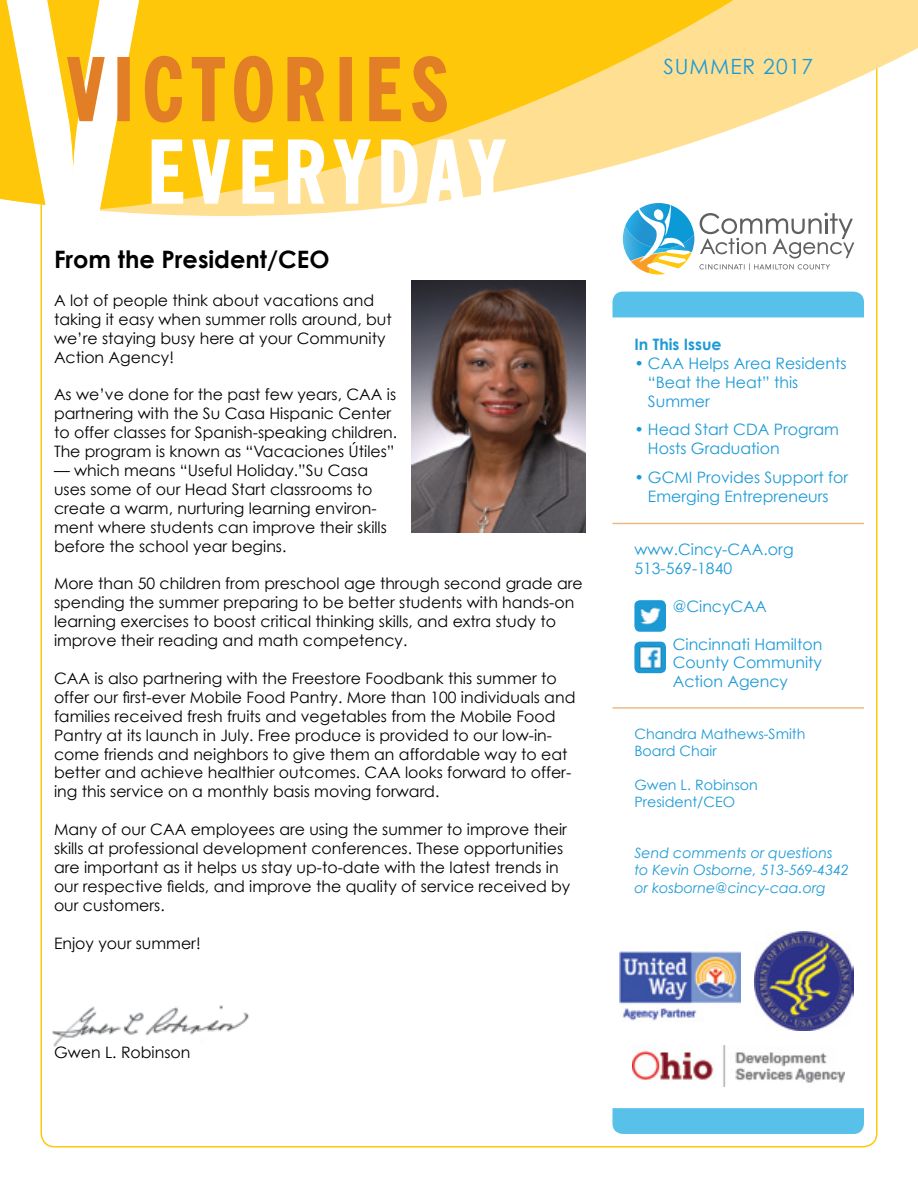
<style>
.page{position:relative;width:918px;height:1188px;background:#fff}
.page>*{position:absolute;margin:0;border:0;box-sizing:border-box;transform-origin:0 0}
.t1{font:700 condensed 85.2px "News Gothic BT";letter-spacing:.1em;color:#e27e26}
.t2{font:700 condensed 85.2px "News Gothic BT";letter-spacing:.1em;color:#fff}
.t3{font:700 24px "Century Gothic";color:#000}
.t4{font:21px "Century Gothic";letter-spacing:.05em;color:#1c9ad6}
.t5{font:15.75px/18.9px "Century Gothic";color:#000}
.t6{font:15.75px/18.9px "Century Gothic";color:#1c9ad6}
.t7{font:700 15.75px "Century Gothic";color:#1c9ad6}
.t8{font:italic 14.25px/17.1px "Century Gothic";color:#1c9ad6}
.t9{font:14.25px/17.1px "Century Gothic";color:#1c9ad6}
</style>
<div class="page">
<svg style="left:0;top:0;width:918px;height:216px"></svg>
<img style="left:634px;top:642px;width:32px;height:31px">
<img style="left:634px;top:600px;width:32px;height:32px">
<div style="left:612px;top:1108px;width:252px;height:26px;background:#57c1e9"></div>
<div style="left:612px;top:292px;width:252px;height:25px;background:#57c1e9"></div>
<hr style="left:612px;top:523px;width:252px;height:1px;background:#efb986">
<hr style="left:612px;top:707px;width:252px;height:2px;background:#efb986">
<svg style="left:191px;top:56px;width:35px;height:66px;background:#fabb0d"></svg>
<svg style="left:233px;top:55px;width:41px;height:69px;background:#f9b80e"></svg>
<svg style="left:286px;top:55px;width:39px;height:68px;background:#f8b60f"></svg>
<div style="left:340px;top:57px;width:12px;height:64px;border:2px solid #e27e26"></div>
<svg style="left:368px;top:56px;width:34px;height:66px;background:#f8b60f"></svg>
<svg style="left:411px;top:55px;width:37px;height:68px;background:#f9b80e"></svg>
<svg style="left:3px;top:0;width:181px;height:231px"></svg>
<svg style="left:191px;top:138px;width:40px;height:78px;background:#ffd653"></svg>
<svg style="left:241px;top:138px;width:34px;height:67px;background:#ffd85b"></svg>
<svg style="left:287px;top:138px;width:39px;height:67px;background:#ffdb6e"></svg>
<svg style="left:332px;top:138px;width:40px;height:67px;background:#ffdd7b"></svg>
<svg style="left:380px;top:138px;width:39px;height:67px;background:#ffe396"></svg>
<svg style="left:425px;top:137px;width:82px;height:68px"></svg>
<img style="left:620px;top:951px;width:120px;height:70px">
<img style="left:412px;top:281px;width:174px;height:252px">
<img style="left:40px;top:994px;width:209px;height:61px">
<img style="left:755px;top:932px;width:99px;height:98px">
<img style="left:632px;top:1045px;width:212px;height:42px">
<svg style="left:623px;top:203px;width:231px;height:72px"></svg>
<h1 class="t1" style="left:68px;top:37px;width:383px">VICTORIES</h1>
<h1 class="t2" style="left:147px;top:120px;width:358px">EVERYDAY</h1>
<h2 class="t3" style="left:54px;top:244px;width:277px">From the President/CEO</h2>
<p class="t5" style="left:54px;top:291px;width:339px">A lot of people think about vacations and taking it easy when summer rolls around, but we’re staying busy here at your Community Action Agency!</p>
<p class="t5" style="left:54px;top:385px;width:345px">As we’ve done for the past few years, CAA is partnering with the Su Casa Hispanic Center to offer classes for Spanish-speaking children.<br>The program is known as “Vacaciones Útiles”</p>
<p class="t5" style="left:54px;top:461px;width:334px">— which means “Useful Holiday.”Su Casa uses some of our Head Start classrooms to create a warm, nurturing learning environ&shy;ment where students can improve their skills before the school year begins.</p>
<p class="t5" style="left:54px;top:574px;width:530px">More than 50 children from preschool age through second grade are spending the summer preparing to be better students with hands-on learning exercises to boost critical thinking skills, and extra study to improve their reading and math competency.</p>
<p class="t5" style="left:54px;top:669px;width:523px">CAA is also partnering with the Freestore Foodbank this summer to offer our first-ever Mobile Food Pantry. More than 100 individuals and families received fresh fruits and vegetables from the Mobile Food Pantry at its launch in July. Free produce is provided to our low-in&shy;come friends and neighbors to give them an affordable way to eat better and achieve healthier outcomes. CAA looks forward to offer&shy;ing this service on a monthly basis moving forward.</p>
<p class="t5" style="left:54px;top:820px;width:518px">Many of our CAA employees are using the summer to improve their skills at professional development conferences. These opportunities are important as it helps us stay up-to-date with the latest trends in our respective fields, and improve the quality of service received by our customers.</p>
<p class="t5" style="left:54px;top:933px;width:148px">Enjoy your summer!</p>
<p class="t5" style="left:54px;top:1043px;width:138px">Gwen L. Robinson</p>
<h3 class="t4" style="left:663px;top:54px;width:151px">SUMMER 2017</h3>
<p class="t7" style="left:634px;top:334px;width:89px">In This Issue</p>
<p class="t6" style="left:648px;top:353px;width:200px;text-indent:-13px">• CAA Helps Area Residents “Beat the Heat” this<br>Summer</p>
<p class="t6" style="left:648px;top:420px;width:193px;text-indent:-13px">• Head Start CDA Program<br>Hosts Graduation</p>
<p class="t6" style="left:634px;top:468px;width:215px;text-align:center">• GCMI Provides Support for<br>Emerging Entrepreneurs</p>
<p class="t6" style="left:634px;top:540px;width:161px">www.Cincy-CAA.org<br>513-569-1840</p>
<p class="t6" style="left:673px;top:596px;width:95px">@CincyCAA</p>
<p class="t6" style="left:673px;top:634px;width:151px;text-align:justify">Cincinnati Hamilton County Community Action Agency</p>
<p class="t9" style="left:634px;top:725px;width:172px">Chandra Mathews-Smith<br>Board Chair</p>
<p class="t9" style="left:634px;top:776px;width:125px">Gwen L. Robinson<br>President/CEO</p>
<p class="t8" style="left:634px;top:844px;width:216px">Send comments or questions to Kevin Osborne, 513-569-4342 or kosborne@cincy-caa.org</p>
</div>
